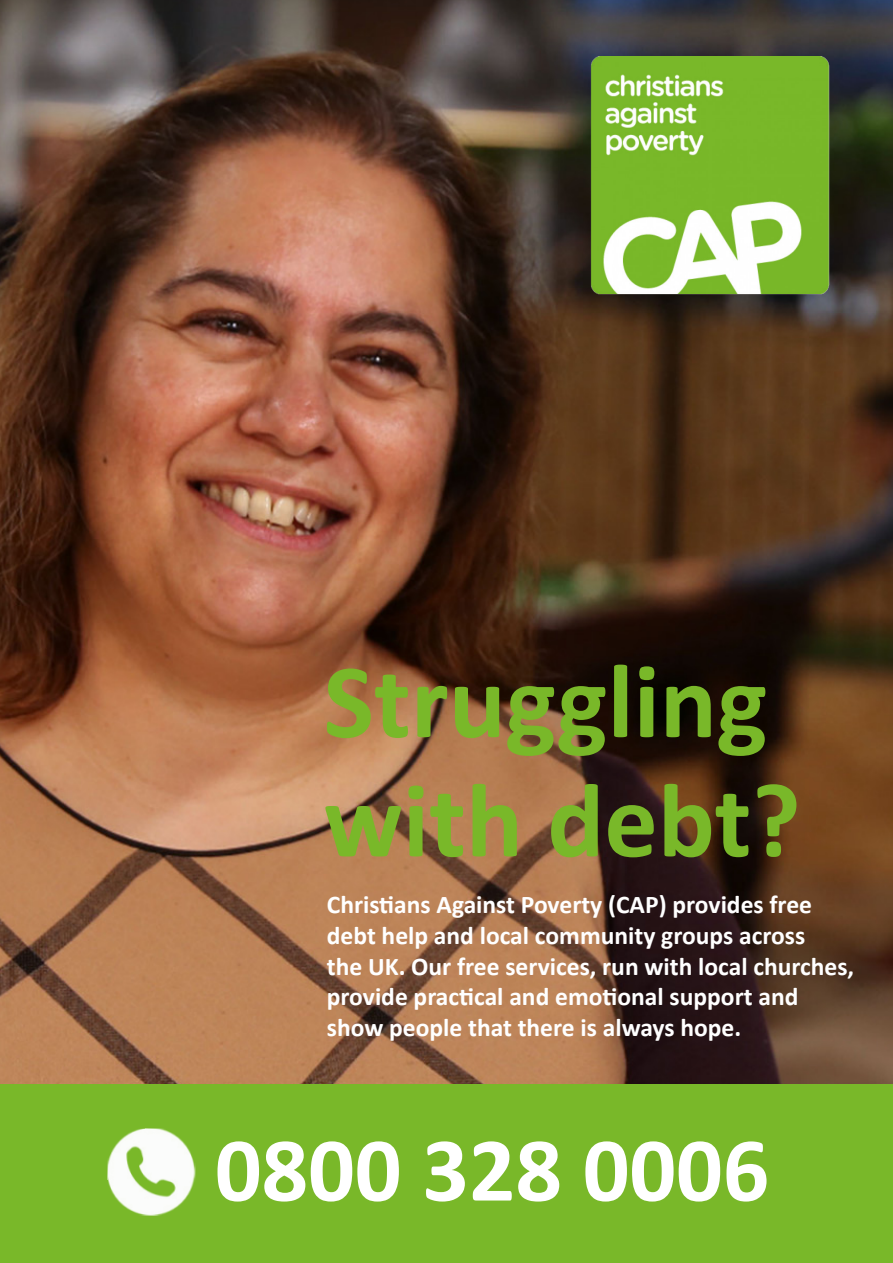
<style>
.page{position:relative;width:893px;height:1263px;background:#fff}
.page>*{position:absolute;margin:0;border:0;box-sizing:border-box;transform-origin:0 0}
.t1{font:700 106.35px/119.2px "Calibri";color:#79b829}
.t2{font:700 91.95px "Calibri";color:#fff}
.t3{font:700 25.5px/30.6px "Calibri";color:#fff}
</style>
<div class="page">
<img style="left:0;top:0;width:893px;height:1084px">
<img style="left:495px;top:57px;width:398px;height:237px">
<div style="left:0;top:1084px;width:893px;height:179px;background:#79b829"></div>
<img style="left:107px;top:1128px;width:89px;height:88px">
<h1 class="t1" style="left:324px;top:642px;width:479px">Struggling with debt?</h1>
<p class="t3" style="left:327px;top:889px;width:529px">Christians Against Poverty (CAP) provides free debt help and local community groups across<br>the UK. Our free services, run with local churches, provide practical and emotional support and show people that there is always hope.</p>
<h2 class="t2" style="left:215px;top:1111px;width:556px">0800 328 0006</h2>
</div>
